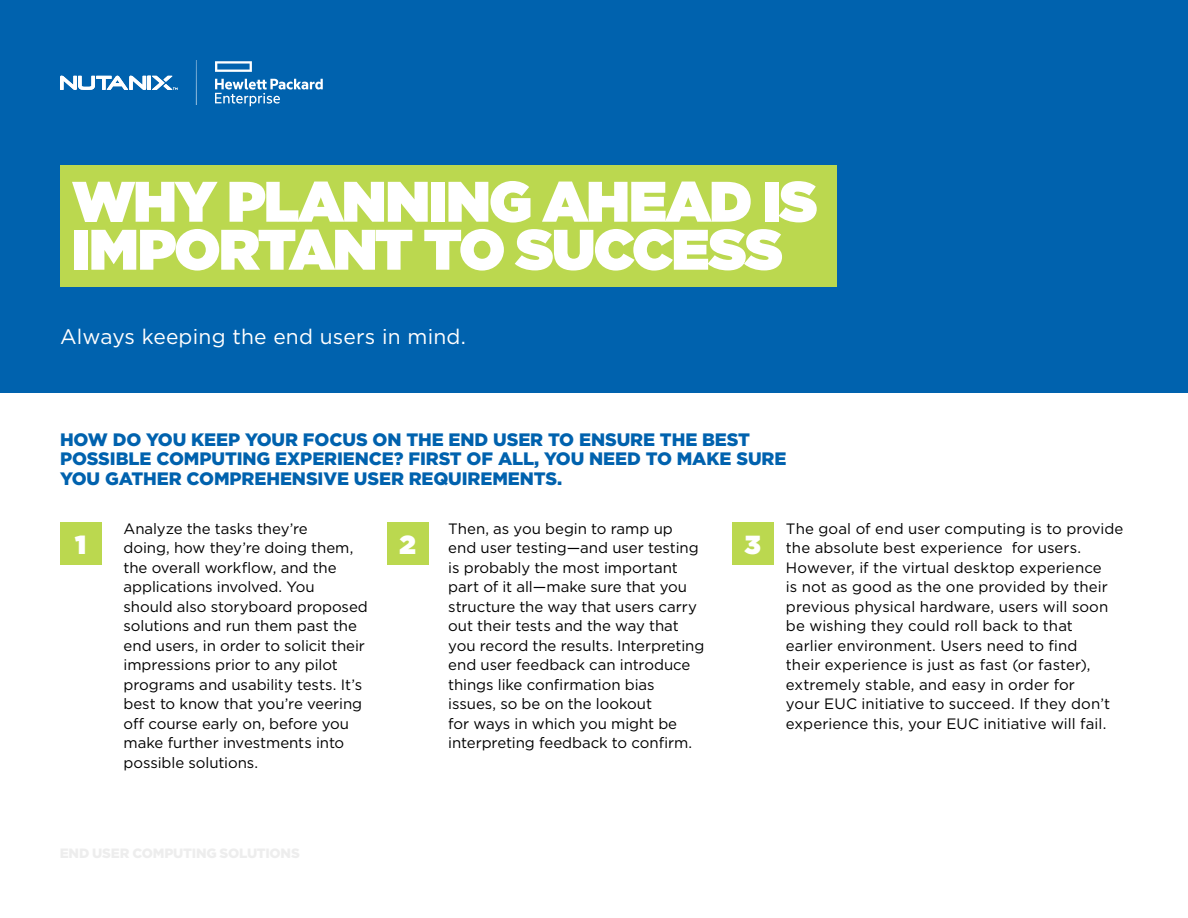
<style>
.page{position:relative;width:1188px;height:918px;background:#fff}
.page>*{position:absolute;margin:0;border:0;box-sizing:border-box;transform-origin:0 0}
.t1{font:900 57px/48px "Gotham";letter-spacing:-.03em;color:#fff}
.t2{font:900 26.1px "Gotham";color:#fff}
.t3{font:21px "Gotham";letter-spacing:.01em;color:#fff}
.t4{font:900 18px/19.5px "Gotham";letter-spacing:-.005em;color:#0062ae}
.t5{font:15px/19.5px "Gotham";color:#000}
</style>
<div class="page">
<div style="left:0;top:0;width:1188px;height:393px;background:#0062ae"></div>
<svg style="left:215px;top:61px;width:108px;height:45px"></svg>
<svg style="left:152px;top:76px;width:25px;height:14px"></svg>
<hr style="left:147px;top:76px;width:4px;height:14px;background:#fff">
<svg style="left:60px;top:76px;width:86px;height:14px"></svg>
<hr style="left:196px;top:60px;width:1px;height:45px;background:#fff">
<div style="left:60px;top:522px;width:42px;height:43px;background:#bbd84f"></div>
<div style="left:387px;top:522px;width:42px;height:43px;background:#bbd84f"></div>
<div style="left:732px;top:522px;width:41px;height:43px;background:#bbd84f"></div>
<div style="left:60px;top:165px;width:777px;height:121px;background:#bbd84f"></div>
<h1 class="t1" style="left:72px;top:177px;width:747px">WHY PLANNING AHEAD IS<br>IMPORTANT TO SUCCESS</h1>
<h3 class="t3" style="left:60px;top:323px;width:407px">Always keeping the end users in mind.</h3>
<p class="t4" style="left:60px;top:429px;width:728px">HOW DO YOU KEEP YOUR FOCUS ON THE END USER TO ENSURE THE BEST<br>POSSIBLE COMPUTING EXPERIENCE? FIRST OF ALL, YOU NEED TO MAKE SURE<br>YOU GATHER COMPREHENSIVE USER REQUIREMENTS.</p>
<p class="t5" style="left:124px;top:519px;width:246px">Analyze the tasks they’re<br>doing, how they’re doing them, the overall workflow, and the applications involved. You should also storyboard proposed solutions and run them past the end users, in order to solicit their impressions prior to any pilot programs and usability tests. It’s best to know that you’re veering off course early on, before you make further investments into possible solutions.</p>
<p class="t5" style="left:448px;top:519px;width:258px">Then, as you begin to ramp up end user testing—and user testing is probably the most important part of it all—make sure that you structure the way that users carry out their tests and the way that you record the results. Interpreting end user feedback can introduce things like confirmation bias issues, so be on the lookout<br>for ways in which you might be interpreting feedback to confirm.</p>
<p class="t5" style="left:786px;top:519px;width:339px">The goal of end user computing is to provide the absolute best experience for users.<br>However, if the virtual desktop experience<br>is not as good as the one provided by their previous physical hardware, users will soon be wishing they could roll back to that earlier environment. Users need to find<br>their experience is just as fast (or faster), extremely stable, and easy in order for<br>your EUC initiative to succeed. If they don’t experience this, your EUC initiative will fail.</p>
<h2 class="t2" style="left:75px;top:526px;width:13px">1</h2>
<h2 class="t2" style="left:400px;top:526px;width:18px">2</h2>
<h2 class="t2" style="left:745px;top:526px;width:18px">3</h2>
</div>
